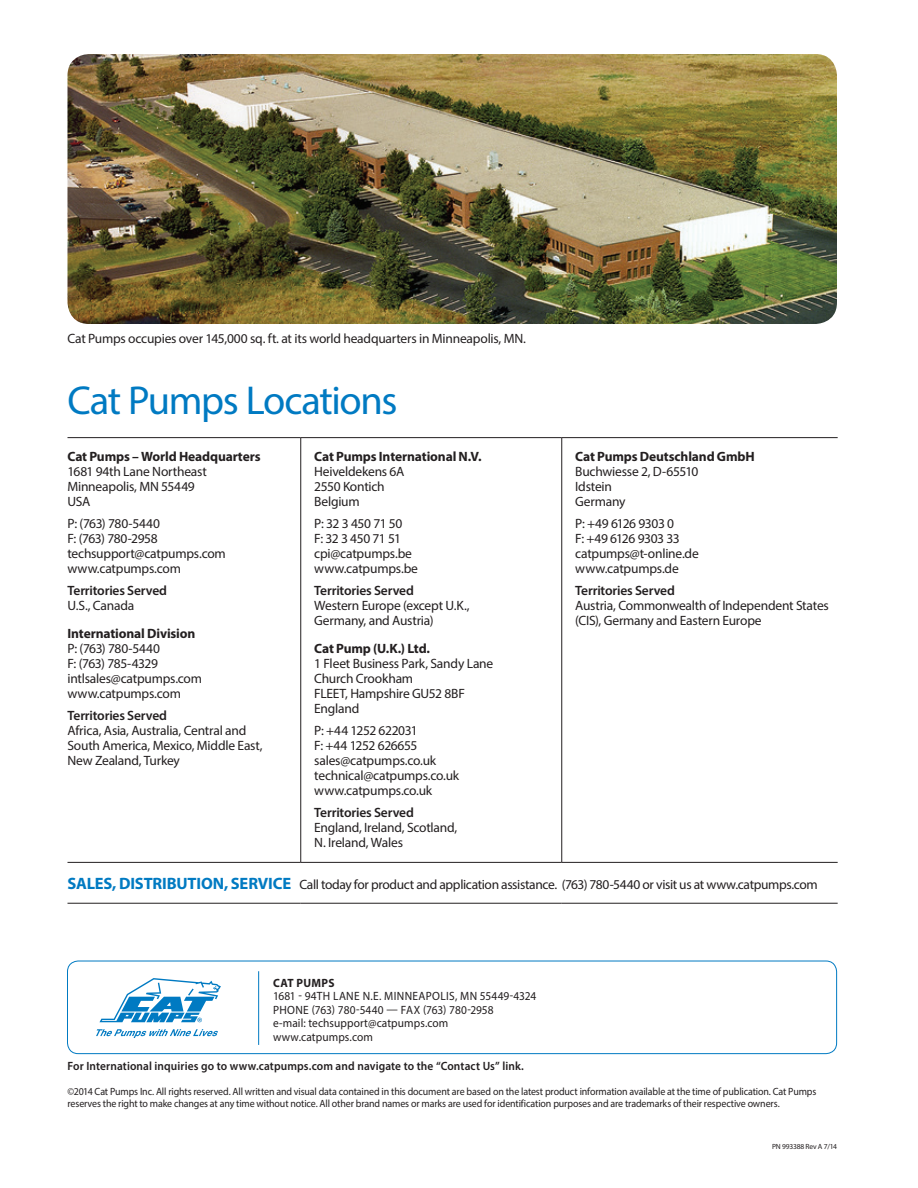
<style>
.page{position:relative;width:918px;height:1188px;background:#fff}
.page>*{position:absolute;margin:0;border:0;box-sizing:border-box;transform-origin:0 0}
.t1{font:40.5px "Myriad Pro";letter-spacing:-.035em;color:#007ac2}
.t2{font:13.5px/15px "Myriad Pro";letter-spacing:-.02em;color:#231f20}
.t3{font:700 13.5px "Myriad Pro";letter-spacing:-.01em;color:#231f20}
.t4{font:600 13.5px "Myriad Pro";letter-spacing:-.015em;color:#231f20}
.t5{font:12px/13.5px "Myriad Pro";letter-spacing:.01em;color:#231f20;scale:.95 1}
.t6{font:600 12px "Myriad Pro";letter-spacing:.01em;color:#231f20;scale:.95 1}
.t7{font:700 12px "Myriad Pro";letter-spacing:.03em;color:#231f20;scale:.95 1}
.t8{font:10.5px/12px "Myriad Pro";letter-spacing:-.015em;color:#231f20;scale:.95 1}
.t9{font:7.5px "Myriad Pro";letter-spacing:-.03em;color:#231f20}
.s1{font-weight:700;font-size:16.5px;color:#007ac2}
</style>
<div class="page">
<svg style="left:96px;top:978px;width:125px;height:60px"></svg>
<div style="left:67px;top:961px;width:770px;height:93px;border:1px solid #007ac2;border-radius:11px"></div>
<hr style="left:258px;top:971px;width:1px;height:74px;background:#007ac2">
<hr style="left:300px;top:438px;width:1px;height:424px;background:#231f20">
<hr style="left:561px;top:438px;width:1px;height:424px;background:#231f20">
<hr style="left:68px;top:862px;width:233px;height:1px;background:#231f20">
<hr style="left:301px;top:862px;width:261px;height:1px;background:#231f20">
<hr style="left:562px;top:862px;width:276px;height:1px;background:#231f20">
<hr style="left:68px;top:903px;width:233px;height:1px;background:#231f20">
<hr style="left:301px;top:903px;width:261px;height:1px;background:#231f20">
<hr style="left:562px;top:903px;width:276px;height:1px;background:#231f20">
<hr style="left:68px;top:437px;width:233px;height:1px;background:#231f20">
<hr style="left:301px;top:437px;width:261px;height:1px;background:#231f20">
<hr style="left:562px;top:437px;width:276px;height:1px;background:#231f20">
<img style="left:68px;top:54px;width:769px;height:270px">
<p class="t2" style="left:68px;top:331px;width:460px">Cat Pumps occupies over 145,000 sq. ft. at its world headquarters in Minneapolis, MN.</p>
<h1 class="t1" style="left:68px;top:376px;width:332px">Cat Pumps Locations</h1>
<p class="t3" style="left:68px;top:448px;width:195px">Cat Pumps – World Headquarters</p>
<p class="t2" style="left:68px;top:464px;width:141px">1681 94th Lane Northeast<br>Minneapolis, MN 55449<br>USA</p>
<p class="t2" style="left:68px;top:516px;width:160px">P: (763) 780-5440<br>F: (763) 780-2958 techsupport@catpumps.com www.catpumps.com</p>
<p class="t4" style="left:68px;top:582px;width:101px">Territories Served</p>
<p class="t2" style="left:68px;top:597px;width:68px">U.S., Canada</p>
<p class="t3" style="left:68px;top:625px;width:129px">International Division</p>
<p class="t2" style="left:68px;top:641px;width:136px">P: (763) 780-5440<br>F: (763) 785-4329 intlsales@catpumps.com www.catpumps.com</p>
<p class="t4" style="left:68px;top:707px;width:101px">Territories Served</p>
<p class="t2" style="left:68px;top:723px;width:197px">Africa, Asia, Australia, Central and<br>South America, Mexico, Middle East,<br>New Zealand, Turkey</p>
<p class="t3" style="left:314px;top:448px;width:169px">Cat Pumps International N.V.</p>
<p class="t2" style="left:314px;top:464px;width:92px">Heiveldekens 6A<br>2550 Kontich<br>Belgium</p>
<p class="t2" style="left:314px;top:516px;width:105px">P: 32 3 450 71 50<br>F: 32 3 450 71 51 cpi@catpumps.be www.catpumps.be</p>
<p class="t4" style="left:314px;top:582px;width:101px">Territories Served</p>
<p class="t2" style="left:314px;top:597px;width:157px">Western Europe (except U.K.,<br>Germany, and Austria)</p>
<p class="t3" style="left:314px;top:640px;width:117px">Cat Pump (U.K.) Ltd.</p>
<p class="t2" style="left:314px;top:656px;width:181px">1 Fleet Business Park, Sandy Lane<br>Church Crookham<br>FLEET, Hampshire GU52 8BF<br>England</p>
<p class="t2" style="left:314px;top:723px;width:146px">P: +44 1252 622031<br>F: +44 1252 626655 sales@catpumps.co.uk technical@catpumps.co.uk www.catpumps.co.uk</p>
<p class="t4" style="left:314px;top:804px;width:101px">Territories Served</p>
<p class="t2" style="left:314px;top:819px;width:145px">England, Ireland, Scotland,<br>N. Ireland, Wales</p>
<p class="t3" style="left:575px;top:448px;width:181px">Cat Pumps Deutschland GmbH</p>
<p class="t2" style="left:575px;top:464px;width:125px">Buchwiesse 2, D-65510<br>Idstein<br>Germany</p>
<p class="t2" style="left:575px;top:516px;width:125px">P: +49 6126 9303 0<br>F: +49 6126 9303 33 catpumps@t-online.de www.catpumps.de</p>
<p class="t4" style="left:575px;top:582px;width:101px">Territories Served</p>
<p class="t2" style="left:575px;top:597px;width:255px">Austria, Commonwealth of Independent States (CIS), Germany and Eastern Europe</p>
<p class="t2" style="left:68px;top:877px;width:752px"><span class="s1">SALES, DISTRIBUTION, SERVICE</span> Call today for product and application assistance. (763) 780-5440 or visit us at www.catpumps.com</p>
<p class="t7" style="left:273px;top:975px;width:66px">CAT PUMPS</p>
<p class="t5" style="left:273px;top:989px;width:279px">1681 - 94TH LANE N.E. MINNEAPOLIS, MN 55449-4324<br>PHONE (763) 780-5440 — FAX (763) 780-2958<br>e-mail: techsupport@catpumps.com www.catpumps.com</p>
<p class="t6" style="left:68px;top:1058px;width:482px">For International inquiries go to www.catpumps.com and navigate to the “Contact Us” link.</p>
<p class="t8" style="left:68px;top:1085px;width:790px">©2014 Cat Pumps Inc. All rights reserved. All written and visual data contained in this document are based on the latest product information available at the time of publication. Cat Pumps reserves the right to make changes at any time without notice. All other brand names or marks are used for identification purposes and are trademarks of their respective owners.</p>
<p class="t9" style="left:772px;top:1142px;width:66px">PN 993388 Rev A 7/14</p>
</div>
